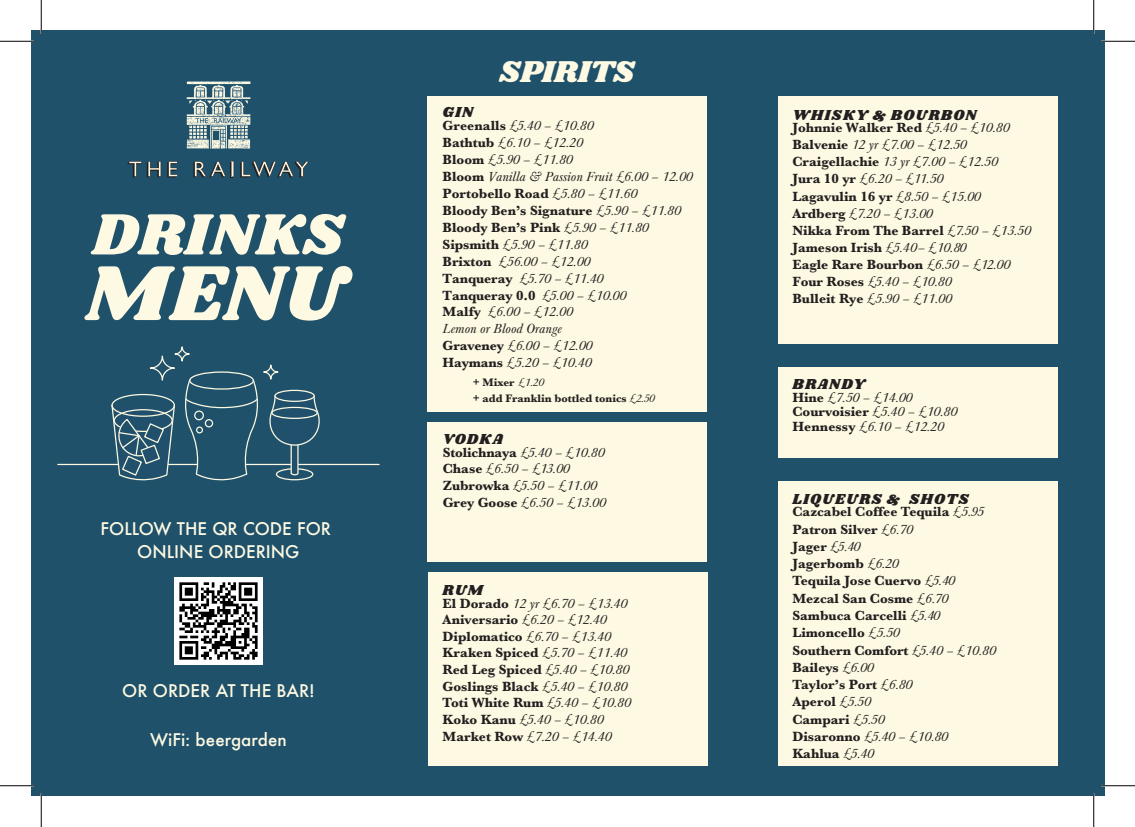
<style>
.page{position:relative;width:1135px;height:827px;background:#fff}
.page>*{position:absolute;margin:0;border:0;box-sizing:border-box;transform-origin:0 0}
.t1{font:31.25px "Shrikhand";letter-spacing:-.01em;color:#fdf9e2}
.t2{font:500 17px/22.9px "Futura";color:#fdf9e2;text-align:center}
.t3{font:15px "Shrikhand";letter-spacing:.075em;color:#231f20}
.t4{font:italic 13.75px/17px "Baskerville URW";color:#231f20}
.t5{font:700 expanded 13.75px/17.2px "Baskerville URW";color:#231f20}
.t6{font:700 expanded 11.25px/15.8px "Baskerville URW";color:#231f20}
.s1{font-weight:700;font-style:normal;font-stretch:expanded}
.s2{font-weight:400;font-style:italic;font-stretch:normal}
</style>
<div class="page">
<div style="left:31px;top:31px;width:1073px;height:765px;background:#1f516b"></div>
<img style="left:186px;top:81px;width:65px;height:68px">
<svg style="left:128px;top:161px;width:33px;height:16px"></svg>
<svg style="left:167px;top:161px;width:11px;height:16px"></svg>
<svg style="left:193px;top:161px;width:38px;height:16px"></svg>
<hr style="left:231px;top:161px;width:3px;height:16px;background:#231f20">
<svg style="left:240px;top:161px;width:69px;height:16px"></svg>
<img style="left:175px;top:577px;width:87px;height:87px">
<hr style="left:58px;top:464px;width:140px;height:1px;background:#fdf9e2">
<hr style="left:246px;top:464px;width:133px;height:1px;background:#fdf9e2">
<svg style="left:111px;top:371px;width:212px;height:110px"></svg>
<div style="left:150px;top:355px;width:25px;height:26px;border:1px solid #fdf9e2;border-radius:50%"></div>
<div style="left:263px;top:364px;width:15px;height:16px;border:1px solid #fdf9e2;border-radius:50%"></div>
<div style="left:174px;top:346px;width:16px;height:15px;border:1px solid #fdf9e2;border-radius:50%"></div>
<svg style="left:91px;top:214px;width:255px;height:41px"></svg>
<svg style="left:84px;top:266px;width:269px;height:54px"></svg>
<div style="left:428px;top:97px;width:279px;height:315px;background:#fdf9e2"></div>
<div style="left:428px;top:422px;width:279px;height:140px;background:#fdf9e2"></div>
<div style="left:428px;top:572px;width:279px;height:193px;background:#fdf9e2"></div>
<div style="left:778px;top:97px;width:279px;height:247px;background:#fdf9e2"></div>
<div style="left:779px;top:481px;width:279px;height:284px;background:#fdf9e2"></div>
<div style="left:778px;top:367px;width:279px;height:91px;background:#fdf9e2"></div>
<hr style="left:0;top:40px;width:34px;height:2px;background:#fff">
<hr style="left:1101px;top:40px;width:34px;height:2px;background:#fff">
<hr style="left:40px;top:0;width:2px;height:34px;background:#fff">
<hr style="left:40px;top:793px;width:2px;height:34px;background:#fff">
<hr style="left:0;top:41px;width:34px;height:1px;background:#000">
<hr style="left:1101px;top:41px;width:34px;height:1px;background:#000">
<hr style="left:0;top:785px;width:34px;height:1px;background:#000">
<hr style="left:1101px;top:785px;width:34px;height:1px;background:#000">
<hr style="left:41px;top:0;width:1px;height:34px;background:#000">
<hr style="left:41px;top:793px;width:1px;height:34px;background:#000">
<hr style="left:1093px;top:0;width:1px;height:34px;background:#000">
<hr style="left:1093px;top:793px;width:1px;height:34px;background:#000">
<p class="t2" style="left:101px;top:517px;width:232px">FOLLOW THE QR CODE FOR<br>ONLINE ORDERING</p>
<p class="t2" style="left:122px;top:679px;width:194px">OR ORDER AT THE BAR!</p>
<p class="t2" style="left:150px;top:727px;width:138px">WiFi: beergarden</p>
<h1 class="t1" style="left:499px;top:50px;width:137px">SPIRITS</h1>
<p class="t3" style="left:443px;top:102px;width:32px">GIN</p>
<p class="t4" style="left:443px;top:117px;width:252px"><span class="s1">Greenalls</span> £5.40 – £10.80<br><span class="s1">Bathtub</span> £6.10 – £12.20<br><span class="s1">Bloom</span> £5.90 – £11.80<br><span class="s1">Bloom</span> Vanilla &amp; Passion Fruit £6.00 – 12.00<br><span class="s1">Portobello Road</span> £5.80 – £11.60<br><span class="s1">Bloody Ben’s Signature</span> £5.90 – £11.80<br><span class="s1">Bloody Ben’s Pink</span> £5.90 – £11.80<br><span class="s1">Sipsmith</span> £5.90 – £11.80<br><span class="s1">Brixton</span> £56.00 – £12.00<br><span class="s1">Tanqueray</span> £5.70 – £11.40<br><span class="s1">Tanqueray 0.0</span> £5.00 – £10.00<br><span class="s1">Malfy</span> £6.00 – £12.00<br>Lemon or Blood Orange<br><span class="s1">Graveney</span> £6.00 – £12.00<br><span class="s1">Haymans</span> £5.20 – £10.40</p>
<p class="t6" style="left:473px;top:374px;width:183px">+ Mixer <span class="s2">£1.20<br></span>+ add Franklin bottled tonics <span class="s2">£2.50</span></p>
<p class="t3" style="left:443px;top:429px;width:62px">VODKA</p>
<p class="t4" style="left:443px;top:444px;width:165px"><span class="s1">Stolichnaya</span> £5.40 – £10.80<br><span class="s1">Chase</span> £6.50 – £13.00<br><span class="s1">Zubrowka</span> £5.50 – £11.00<br><span class="s1">Grey Goose</span> £6.50 – £13.00</p>
<p class="t3" style="left:443px;top:580px;width:42px">RUM</p>
<p class="t4" style="left:443px;top:595px;width:190px;line-height:16.6px"><span class="s1">El Dorado</span> 12 yr £6.70 – £13.40<br><span class="s1">Aniversario</span> £6.20 – £12.40<br><span class="s1">Diplomatico</span> £6.70 – £13.40<br><span class="s1">Kraken Spiced</span> £5.70 – £11.40<br><span class="s1">Red Leg Spiced</span> £5.40 – £10.80<br><span class="s1">Goslings Black</span> £5.40 – £10.80<br><span class="s1">Toti White Rum</span> £5.40 – £10.80<br><span class="s1">Koko Kanu</span> £5.40 – £10.80<br><span class="s1">Market Row</span> £7.20 – £14.40</p>
<p class="t3" style="left:792px;top:104px;width:186px">WHISKY &amp; BOURBON</p>
<p class="t4" style="left:792px;top:120px;width:240px"><span class="s1">Johnnie Walker Red</span> £5.40 – £10.80<br><span class="s1">Balvenie</span> 12 yr £7.00 – £12.50<br><span class="s1">Craigellachie</span> 13 yr £7.00 – £12.50<br><span class="s1">Jura 10 yr</span> £6.20 – £11.50<br><span class="s1">Lagavulin 16 yr</span> £8.50 – £15.00<br><span class="s1">Ardberg</span> £7.20 – £13.00<br><span class="s1">Nikka From The Barrel</span> £7.50 – £13.50<br><span class="s1">Jameson Irish</span> £5.40– £10.80<br><span class="s1">Eagle Rare Bourbon</span> £6.50 – £12.00<br><span class="s1">Four Roses</span> £5.40 – £10.80<br><span class="s1">Bulleit Rye</span> £5.90 – £11.00</p>
<p class="t3" style="left:792px;top:373px;width:74px">BRANDY</p>
<p class="t4" style="left:792px;top:390px;width:166px;line-height:14.9px"><span class="s1">Hine</span> £7.50 – £14.00<br><span class="s1">Courvoisier</span> £5.40 – £10.80<br><span class="s1">Hennessy</span> £6.10 – £12.20</p>
<p class="t3" style="left:792px;top:488px;width:178px">LIQUEURS &amp; SHOTS</p>
<p class="t5" style="left:792px;top:504px;width:205px">Cazcabel Coffee Tequila <span class="s2">£5.95<br></span>Patron Silver <span class="s2">£6.70<br></span>Jager <span class="s2">£5.40<br></span>Jagerbomb <span class="s2">£6.20<br></span>Tequila Jose Cuervo <span class="s2">£5.40<br></span>Mezcal San Cosme <span class="s2">£6.70<br></span>Sambuca Carcelli <span class="s2">£5.40<br></span>Limoncello <span class="s2">£5.50<br></span>Southern Comfort <span class="s2">£5.40 – £10.80<br></span>Baileys <span class="s2">£6.00<br></span>Taylor’s Port <span class="s2">£6.80<br></span>Aperol <span class="s2">£5.50<br></span>Campari <span class="s2">£5.50<br></span>Disaronno <span class="s2">£5.40 – £10.80<br></span>Kahlua <span class="s2">£5.40</span></p>
</div>
